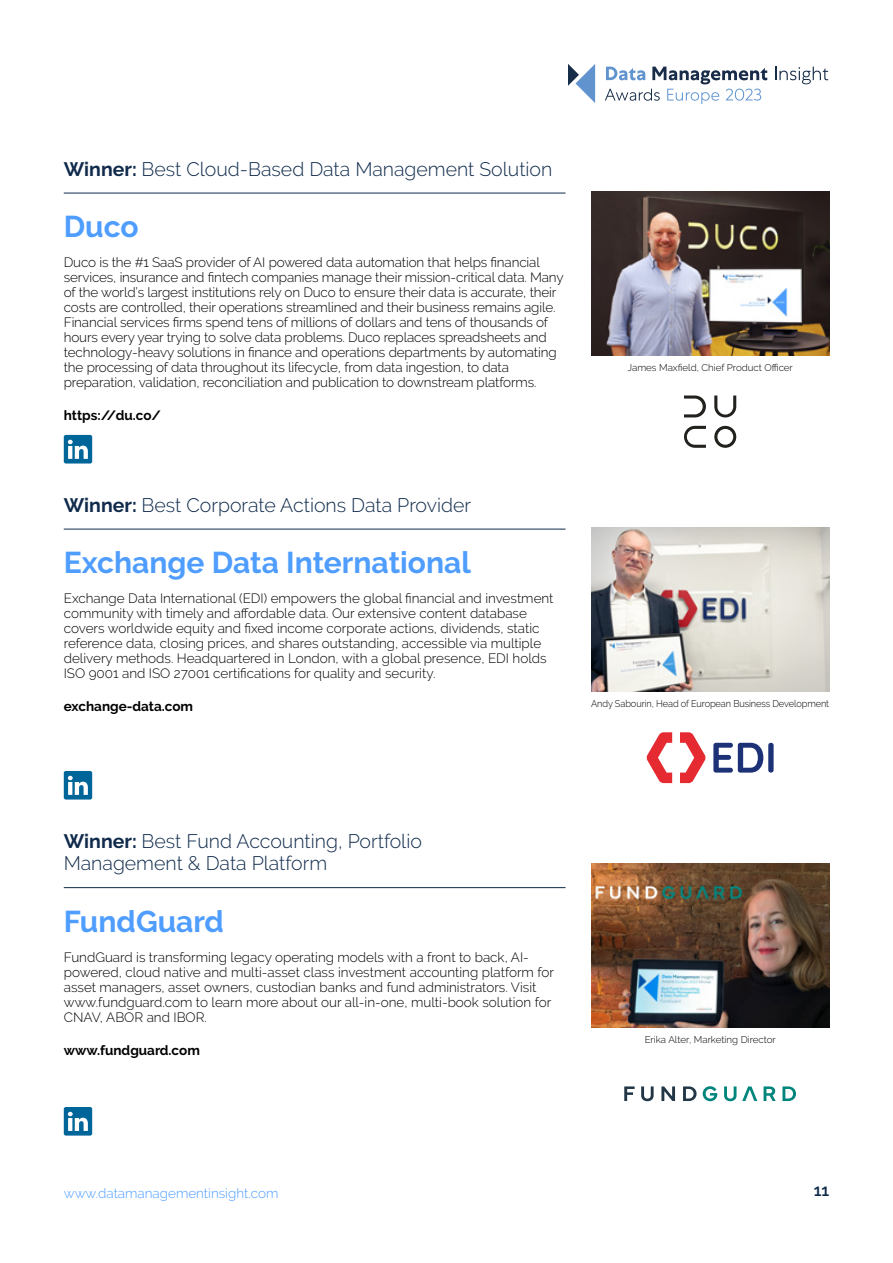
<style>
.page{position:relative;width:893px;height:1263px;background:#fff}
.page>*{position:absolute;margin:0;border:0;box-sizing:border-box;transform-origin:0 0}
.t1{font:700 30px "Raleway";color:#4e9dff}
.t2{font:300 19.5px/22.5px "Raleway";color:#0f2a4b}
.t3{font:600 16.5px "Raleway";color:#0f2a4b}
.t4{font:300 13.5px/15px "Raleway";letter-spacing:-.01em;color:#000}
.t5{font:700 13.5px "Raleway";color:#000}
.t6{font:300 13.5px "Raleway";color:#4e9dff}
.t7{font:300 9.75px "Raleway";letter-spacing:-.01em;color:#000}
.t8{font:300 9.75px "Raleway";letter-spacing:-.01em;color:#000;scale:.95 1}
.s1{font-weight:700}
</style>
<div class="page">
<svg style="left:568px;top:64px;width:27px;height:39px"></svg>
<svg style="left:775px;top:67px;width:53px;height:17px"></svg>
<svg style="left:605px;top:67px;width:162px;height:36px"></svg>
<hr style="left:64px;top:887px;width:502px;height:1px;background:#0f2a4b">
<img style="left:591px;top:863px;width:238px;height:164px">
<svg style="left:624px;top:1086px;width:11px;height:15px"></svg>
<svg style="left:641px;top:1086px;width:13px;height:15px"></svg>
<svg style="left:661px;top:1086px;width:14px;height:15px"></svg>
<svg style="left:683px;top:1086px;width:14px;height:15px"></svg>
<svg style="left:703px;top:1086px;width:14px;height:15px"></svg>
<svg style="left:724px;top:1086px;width:12px;height:15px"></svg>
<svg style="left:742px;top:1086px;width:15px;height:15px"></svg>
<svg style="left:763px;top:1086px;width:13px;height:15px"></svg>
<svg style="left:782px;top:1086px;width:14px;height:15px"></svg>
<hr style="left:64px;top:529px;width:502px;height:1px;background:#0f2a4b">
<img style="left:591px;top:527px;width:238px;height:164px">
<svg style="left:713px;top:743px;width:61px;height:30px"></svg>
<svg style="left:646px;top:732px;width:26px;height:51px"></svg>
<svg style="left:680px;top:732px;width:26px;height:51px"></svg>
<hr style="left:64px;top:193px;width:502px;height:1px;background:#0f2a4b">
<img style="left:591px;top:191px;width:238px;height:164px">
<svg style="left:684px;top:395px;width:22px;height:22px"></svg>
<svg style="left:714px;top:395px;width:22px;height:22px"></svg>
<svg style="left:684px;top:426px;width:22px;height:22px"></svg>
<svg style="left:714px;top:426px;width:22px;height:22px"></svg>
<div style="left:64px;top:771px;width:28px;height:28px;background:#069;border-radius:2px"></div>
<svg style="left:68px;top:776px;width:20px;height:19px"></svg>
<div style="left:64px;top:1107px;width:28px;height:28px;background:#069;border-radius:2px"></div>
<svg style="left:68px;top:1112px;width:20px;height:19px"></svg>
<div style="left:64px;top:435px;width:28px;height:28px;background:#069;border-radius:2px"></div>
<svg style="left:68px;top:440px;width:20px;height:19px"></svg>
<h2 class="t2" style="left:64px;top:157px;width:490px"><span class="s1">Winner:</span> Best Cloud-Based Data Management Solution</h2>
<h1 class="t1" style="left:64px;top:209px;width:76px">Duco</h1>
<p class="t4" style="left:64px;top:255px;width:501px">Duco is the #1 SaaS provider of AI powered data automation that helps financial services, insurance and fintech companies manage their mission-critical data. Many of the world’s largest institutions rely on Duco to ensure their data is accurate, their costs are controlled, their operations streamlined and their business remains agile.<br>Financial services firms spend tens of millions of dollars and tens of thousands of hours every year trying to solve data problems. Duco replaces spreadsheets and technology-heavy solutions in finance and operations departments by automating the processing of data throughout its lifecycle, from data ingestion, to data preparation, validation, reconciliation and publication to downstream platforms.</p>
<p class="t5" style="left:64px;top:408px;width:99px">https://du.co/</p>
<p class="t7" style="left:627px;top:362px;width:167px">James Maxfield, Chief Product Officer</p>
<h2 class="t2" style="left:64px;top:493px;width:409px"><span class="s1">Winner:</span> Best Corporate Actions Data Provider</h2>
<h1 class="t1" style="left:64px;top:545px;width:409px">Exchange Data International</h1>
<p class="t4" style="left:64px;top:591px;width:491px">Exchange Data International (EDI) empowers the global financial and investment community with timely and affordable data. Our extensive content database covers worldwide equity and fixed income corporate actions, dividends, static reference data, closing prices, and shares outstanding, accessible via multiple delivery methods. Headquartered in London, with a global presence, EDI holds ISO 9001 and ISO 27001 certifications for quality and security.</p>
<p class="t5" style="left:64px;top:699px;width:131px">exchange-data.com</p>
<p class="t8" style="left:591px;top:698px;width:252px">Andy Sabourin, Head of European Business Development</p>
<h2 class="t2" style="left:64px;top:829px;width:360px"><span class="s1">Winner:</span> Best Fund Accounting, Portfolio<br>Management &amp; Data Platform</h2>
<h1 class="t1" style="left:64px;top:904px;width:161px">FundGuard</h1>
<p class="t4" style="left:64px;top:949px;width:492px">FundGuard is transforming legacy operating models with a front to back, AI&shy;powered, cloud native and multi-asset class investment accounting platform for asset managers, asset owners, custodian banks and fund administrators. Visit www.fundguard.com to learn more about our all-in-one, multi-book solution for CNAV, ABOR and IBOR.</p>
<p class="t5" style="left:64px;top:1042px;width:138px">www.fundguard.com</p>
<p class="t7" style="left:645px;top:1034px;width:133px">Erika Alter, Marketing Director</p>
<p class="t6" style="left:64px;top:1185px;width:216px">www.datamanagementinsight.com</p>
<p class="t3" style="left:814px;top:1180px;width:17px">11</p>
</div>
